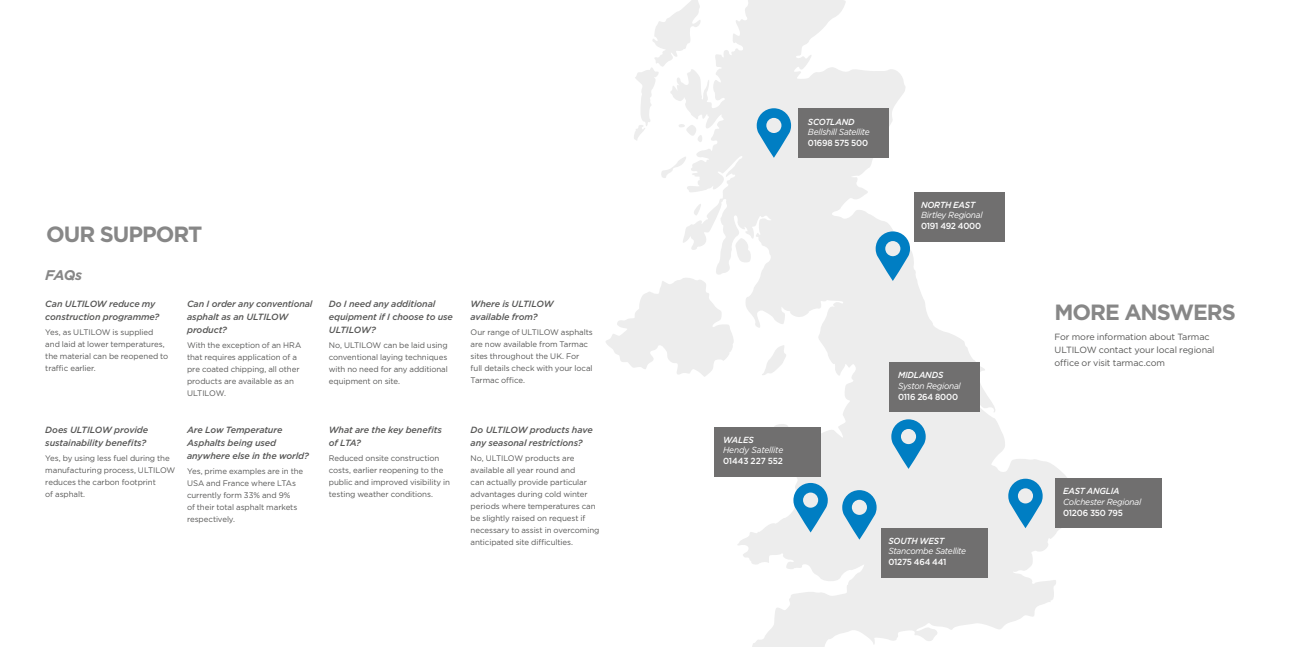
<style>
.page{position:relative;width:1293px;height:647px;background:#fff}
.page>*{position:absolute;margin:0;border:0;box-sizing:border-box;transform-origin:0 0}
.t1{font:700 22px "Gotham";letter-spacing:-.05em;color:#878787}
.t2{font:italic 700 14px "Gotham";color:#878787}
.t3{font:italic 500 9px/13px "Gotham";letter-spacing:-.01em;color:#575756}
.t4{font:9px/13px "Gotham";letter-spacing:-.015em;color:#575756}
.t5{font:italic 8.8px "Gotham";letter-spacing:-.03em;color:#fff;scale:.95 1}
.t6{font:500 8.8px "Gotham";letter-spacing:-.025em;color:#fff;scale:.95 1}
.t7{font:italic 500 8.8px "Gotham";letter-spacing:-.02em;color:#fff;scale:.95 1}
.t8{font:8px/12px "Gotham";letter-spacing:-.01em;color:#575756}
</style>
<div class="page">
<svg style="left:606px;top:0;width:461px;height:646px"></svg>
<div style="left:714px;top:427px;width:107px;height:49px;background:#706f6f"></div>
<div style="left:881px;top:528px;width:107px;height:49px;background:#706f6f"></div>
<div style="left:1055px;top:478px;width:107px;height:50px;background:#706f6f"></div>
<div style="left:889px;top:362px;width:91px;height:49px;background:#706f6f"></div>
<div style="left:914px;top:192px;width:91px;height:49px;background:#706f6f"></div>
<svg style="left:756px;top:108px;width:35px;height:50px;background:#6fb2d6"></svg>
<svg style="left:875px;top:231px;width:35px;height:50px;background:#70b3d7"></svg>
<svg style="left:891px;top:419px;width:34px;height:49px;background:#6aafd5"></svg>
<svg style="left:842px;top:490px;width:34px;height:49px;background:#6aafd5"></svg>
<svg style="left:793px;top:482px;width:35px;height:50px;background:#70b2d7"></svg>
<svg style="left:1008px;top:478px;width:34px;height:50px;background:#6cb0d6"></svg>
<div style="left:798px;top:108px;width:91px;height:50px;background:#706f6f"></div>
<h1 class="t1" style="left:46px;top:219px;width:158px">OUR SUPPORT</h1>
<h2 class="t2" style="left:45px;top:265px;width:38px">FAQs</h2>
<p class="t3" style="left:45px;top:297px;width:116px">Can ULTILOW reduce my construction programme?</p>
<p class="t8" style="left:45px;top:325px;width:124px">Yes, as ULTILOW is supplied and laid at lower temperatures, the material can be reopened to traffic earlier.</p>
<p class="t3" style="left:187px;top:297px;width:127px">Can I order any conventional asphalt as an ULTILOW product?</p>
<p class="t8" style="left:187px;top:338px;width:116px">With the exception of an HRA that requires application of a pre coated chipping, all other products are available as an<br>ULTILOW.</p>
<p class="t3" style="left:45px;top:423px;width:104px">Does ULTILOW provide sustainability benefits?</p>
<p class="t8" style="left:45px;top:451px;width:131px">Yes, by using less fuel during the manufacturing process, ULTILOW reduces the carbon footprint<br>of asphalt.</p>
<p class="t3" style="left:187px;top:423px;width:123px">Are Low Temperature<br>Asphalts being used anywhere else in the world?</p>
<p class="t8" style="left:187px;top:464px;width:118px">Yes, prime examples are in the<br>USA and France where LTAs currently form 33% and 9%<br>of their total asphalt markets respectively.</p>
<p class="t3" style="left:329px;top:297px;width:126px">Do I need any additional equipment if I choose to use<br>ULTILOW?</p>
<p class="t8" style="left:329px;top:338px;width:120px;text-align:justify">No, ULTILOW can be laid using conventional laying techniques with no need for any additional equipment on site.</p>
<p class="t3" style="left:329px;top:423px;width:114px">What are the key benefits of LTA?</p>
<p class="t8" style="left:329px;top:451px;width:123px">Reduced onsite construction costs, earlier reopening to the public and improved visibility in testing weather conditions.</p>
<p class="t3" style="left:471px;top:297px;width:84px">Where is ULTILOW available from?</p>
<p class="t8" style="left:471px;top:325px;width:124px">Our range of ULTILOW asphalts are now available from Tarmac sites throughout the UK. For full details check with your local<br>Tarmac office.</p>
<p class="t3" style="left:471px;top:423px;width:124px">Do ULTILOW products have any seasonal restrictions?</p>
<p class="t8" style="left:471px;top:451px;width:130px">No, ULTILOW products are available all year round and<br>can actually provide particular advantages during cold winter periods where temperatures can be slightly raised on request if necessary to assist in overcoming anticipated site difficulties.</p>
<p class="t7" style="left:808px;top:116px;width:51px">SCOTLAND</p>
<p class="t5" style="left:808px;top:126px;width:67px">Bellshill Satellite</p>
<p class="t6" style="left:808px;top:137px;width:65px">01698 575 500</p>
<p class="t7" style="left:921px;top:199px;width:58px">NORTH EAST</p>
<p class="t5" style="left:921px;top:209px;width:66px">Birtley Regional</p>
<p class="t6" style="left:921px;top:221px;width:65px">0191 492 4000</p>
<p class="t7" style="left:723px;top:433px;width:34px">WALES</p>
<p class="t5" style="left:723px;top:444px;width:65px">Hendy Satellite</p>
<p class="t6" style="left:723px;top:455px;width:65px">01443 227 552</p>
<p class="t7" style="left:898px;top:369px;width:49px">MIDLANDS</p>
<p class="t5" style="left:898px;top:380px;width:68px">Syston Regional</p>
<p class="t6" style="left:898px;top:391px;width:65px">0116 264 8000</p>
<p class="t7" style="left:888px;top:534px;width:60px">SOUTH WEST</p>
<p class="t5" style="left:888px;top:545px;width:83px">Stancombe Satellite</p>
<p class="t6" style="left:888px;top:557px;width:63px">01275 464 441</p>
<h1 class="t1" style="left:1054px;top:297px;width:183px">MORE ANSWERS</h1>
<p class="t4" style="left:1054px;top:330px;width:161px">For more information about Tarmac<br>ULTILOW contact your local regional office or visit tarmac.com</p>
<p class="t7" style="left:1063px;top:485px;width:61px">EAST ANGLIA</p>
<p class="t5" style="left:1063px;top:496px;width:84px">Colchester Regional</p>
<p class="t6" style="left:1063px;top:507px;width:65px">01206 350 795</p>
</div>
